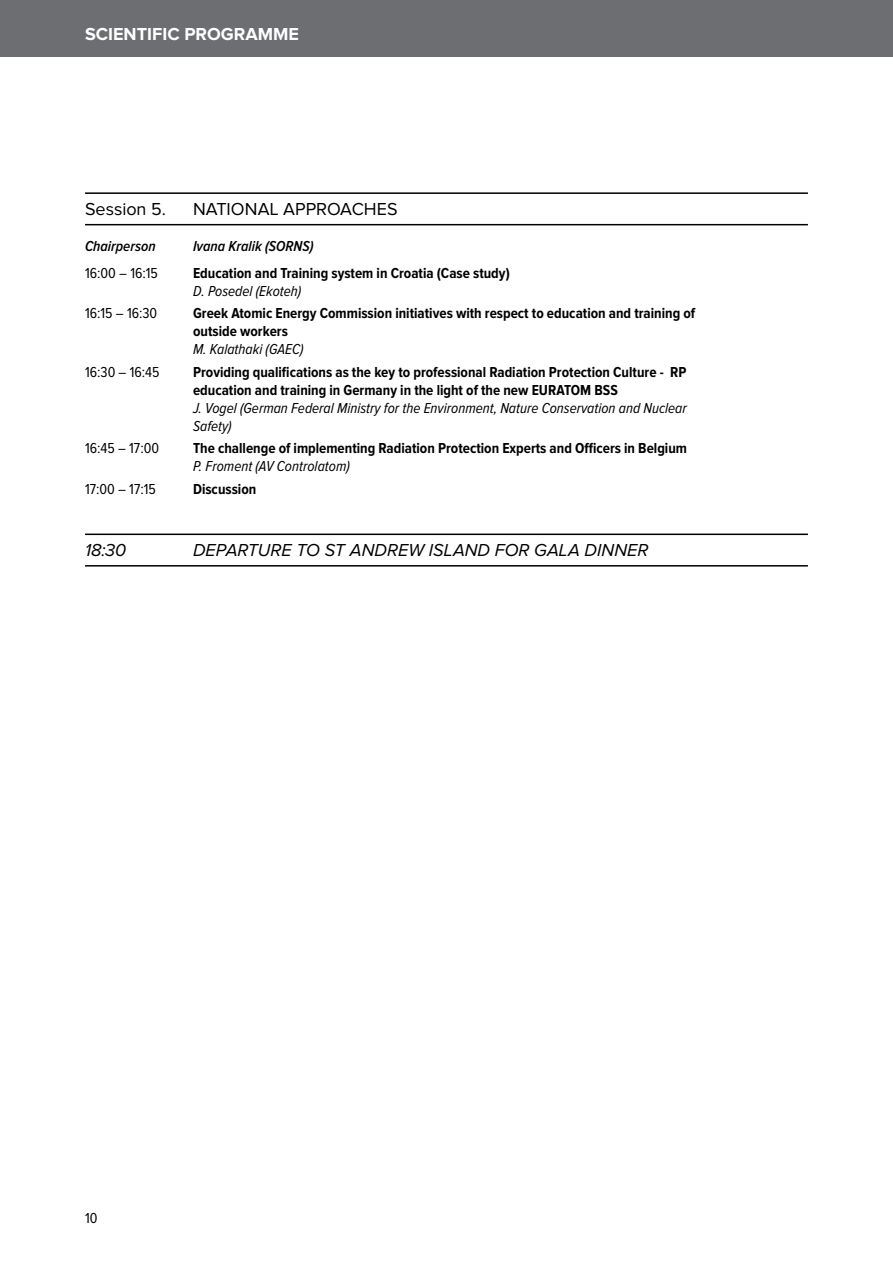
<style>
.page{position:relative;width:893px;height:1263px;background:#fff}
.page>*{position:absolute;margin:0;border:0;box-sizing:border-box;transform-origin:0 0}
.t1{font:italic 18px "Proxima Nova";color:#000}
.t2{font:18px "Proxima Nova";color:#000}
.t3{font:700 18px "Proxima Nova";color:#fff}
.t4{font:700 15px/18px "Proxima Nova Cond";color:#000}
.t5{font:italic 15px/18px "Proxima Nova Cond";color:#000}
.t6{font:15px "Proxima Nova Cond";color:#000}
.t7{font:italic 600 15px "Proxima Nova Cond";color:#000}
</style>
<div class="page">
<div style="left:0;top:0;width:893px;height:57px;background:#6d6e71"></div>
<hr style="left:85px;top:192px;width:723px;height:2px;background:#000">
<hr style="left:85px;top:224px;width:723px;height:1px;background:#000">
<hr style="left:85px;top:533px;width:723px;height:2px;background:#000">
<hr style="left:85px;top:565px;width:723px;height:1px;background:#000">
<p class="t3" style="left:85px;top:26px;width:216px">SCIENTIFIC PROGRAMME</p>
<p class="t2" style="left:85px;top:201px;width:82px">SESSION 5.</p>
<p class="t2" style="left:193px;top:201px;width:204px">NATIONAL APPROACHES</p>
<p class="t7" style="left:85px;top:239px;width:72px">Chairperson</p>
<p class="t7" style="left:193px;top:239px;width:122px">Ivana Kralik (SORNS)</p>
<p class="t6" style="left:85px;top:266px;width:74px">16:00 – 16:15</p>
<p class="t4" style="left:193px;top:265px;width:318px">Education and Training system in Croatia (Case study)</p>
<p class="t5" style="left:193px;top:283px;width:110px">D. Posedel (Ekoteh)</p>
<p class="t6" style="left:85px;top:307px;width:74px">16:15 – 16:30</p>
<p class="t4" style="left:193px;top:305px;width:504px">Greek Atomic Energy Commission initiatives with respect to education and training of outside workers</p>
<p class="t5" style="left:193px;top:341px;width:112px">M. Kalathaki (GAEC)</p>
<p class="t6" style="left:85px;top:365px;width:76px">16:30 – 16:45</p>
<p class="t4" style="left:193px;top:364px;width:495px">Providing qualifications as the key to professional Radiation Protection Culture - RP education and training in Germany in the light of the new EURATOM BSS</p>
<p class="t5" style="left:193px;top:400px;width:495px">J. Vogel (German Federal Ministry for the Environment, Nature Conservation and Nuclear<br>Safety)</p>
<p class="t6" style="left:85px;top:442px;width:76px">16:45 – 17:00</p>
<p class="t4" style="left:193px;top:440px;width:495px">The challenge of implementing Radiation Protection Experts and Officers in Belgium</p>
<p class="t5" style="left:193px;top:458px;width:158px">P. Froment (AV Controlatom)</p>
<p class="t6" style="left:85px;top:482px;width:72px">17:00 – 17:15</p>
<p class="t4" style="left:193px;top:481px;width:65px">Discussion</p>
<p class="t1" style="left:85px;top:542px;width:43px">18:30</p>
<p class="t1" style="left:193px;top:542px;width:457px">DEPARTURE TO ST ANDREW ISLAND FOR GALA DINNER</p>
<p class="t6" style="left:85px;top:1211px;width:14px">10</p>
</div>
